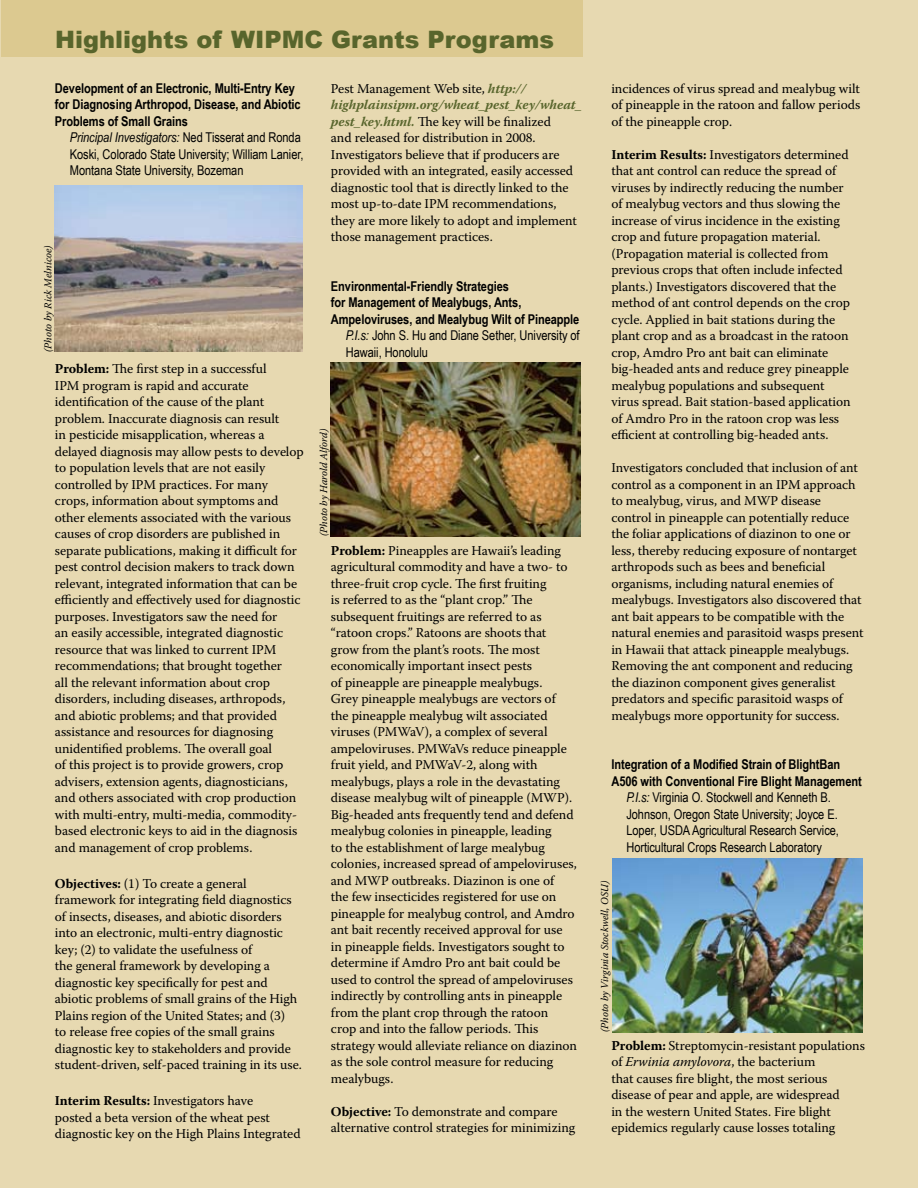
<style>
.page{position:relative;width:918px;height:1188px;background:#e7d9b1}
.page>*{position:absolute;margin:0;border:0;box-sizing:border-box;transform-origin:0 0}
.t1{font:900 24px "Arial";color:#58652c}
.t2{font:13.5px/16.5px "Warnock Pro";letter-spacing:-.005em;color:#000}
.t3{font:13.5px/16.5px "Arial Narrow";letter-spacing:-.005em;color:#000}
.t4{font:700 13.5px/16.5px "Arial Narrow";letter-spacing:-.005em;color:#000}
.t5{font:italic 10.5px "Warnock Pro";color:#000}
.s1{font-style:italic}
.s2{font-weight:700}
.s3{font-weight:700;font-style:italic;color:#58652c}
</style>
<div class="page">
<div style="left:1px;top:0;width:581px;height:57px;background:#dcc990"></div>
<img style="left:55px;top:185px;width:247px;height:166px">
<img style="left:331px;top:363px;width:250px;height:173px">
<img style="left:612px;top:859px;width:250px;height:173px">
<h1 class="t1" style="left:55px;top:22px;width:500px">Highlights of WIPMC Grants Programs</h1>
<p class="t4" style="left:55px;top:79px;width:247px">Development of an Electronic, Multi-Entry Key for Diagnosing Arthropod, Disease, and Abiotic<br>Problems of Small Grains</p>
<p class="t3" style="left:70px;top:129px;width:235px"><span class="s1">Principal Investigators:</span> Ned Tisserat and Ronda<br>Koski, Colorado State University; William Lanier,<br>Montana State University, Bozeman</p>
<p class="t5" style="left:42px;top:352px;width:109px;rotate:-90deg">(Photo by Rick Melnicoe)</p>
<p class="t2" style="left:55px;top:360px;width:250px"><span class="s2">Problem:</span> The first step in a successful<br>IPM program is rapid and accurate identification of the cause of the plant problem. Inaccurate diagnosis can result<br>in pesticide misapplication, whereas a delayed diagnosis may allow pests to develop to population levels that are not easily controlled by IPM practices. For many crops, information about symptoms and other elements associated with the various causes of crop disorders are published in separate publications, making it difficult for pest control decision makers to track down relevant, integrated information that can be efficiently and effectively used for diagnostic purposes. Investigators saw the need for<br>an easily accessible, integrated diagnostic resource that was linked to current IPM recommendations; that brought together<br>all the relevant information about crop disorders, including diseases, arthropods, and abiotic problems; and that provided assistance and resources for diagnosing unidentified problems. The overall goal<br>of this project is to provide growers, crop advisers, extension agents, diagnosticians, and others associated with crop production with multi-entry, multi-media, commodity&shy;based electronic keys to aid in the diagnosis and management of crop problems.</p>
<p class="t2" style="left:55px;top:875px;width:249px"><span class="s2">Objectives:</span> (1) To create a general framework for integrating field diagnostics of insects, diseases, and abiotic disorders into an electronic, multi-entry diagnostic key; (2) to validate the usefulness of<br>the general framework by developing a diagnostic key specifically for pest and abiotic problems of small grains of the High Plains region of the United States; and (3)<br>to release free copies of the small grains diagnostic key to stakeholders and provide student-driven, self-paced training in its use.</p>
<p class="t2" style="left:55px;top:1092px;width:247px"><span class="s2">Interim Results:</span> Investigators have<br>posted a beta version of the wheat pest diagnostic key on the High Plains Integrated</p>
<p class="t2" style="left:331px;top:80px;width:253px">Pest Management Web site, <span class="s3">http:// highplainsipm.org/wheat_pest_key/wheat_ pest_key.html.</span> The key will be finalized<br>and released for distribution in 2008.<br>Investigators believe that if producers are provided with an integrated, easily accessed diagnostic tool that is directly linked to the most up-to-date IPM recommendations, they are more likely to adopt and implement those management practices.</p>
<p class="t4" style="left:331px;top:277px;width:180px">Environmental-Friendly Strategies</p>
<p class="t4" style="left:331px;top:294px;width:192px">for Management of Mealybugs, Ants,</p>
<p class="t4" style="left:331px;top:310px;width:250px">Ampeloviruses, and Mealybug Wilt of Pineapple</p>
<p class="t3" style="left:346px;top:327px;width:235px"><span class="s1">P.I.s:</span> John S. Hu and Diane Sether, University of</p>
<p class="t3" style="left:346px;top:343px;width:84px">Hawaii, Honolulu</p>
<p class="t5" style="left:317px;top:536px;width:110px;rotate:-90deg">(Photo by Harold Alford)</p>
<p class="t2" style="left:331px;top:542px;width:248px"><span class="s2">Problem:</span> Pineapples are Hawaii’s leading agricultural commodity and have a two- to three-fruit crop cycle. The first fruiting<br>is referred to as the “plant crop.” The subsequent fruitings are referred to as “ratoon crops.” Ratoons are shoots that grow from the plant’s roots. The most economically important insect pests<br>of pineapple are pineapple mealybugs.<br>Grey pineapple mealybugs are vectors of<br>the pineapple mealybug wilt associated viruses (PMWaV), a complex of several ampeloviruses. PMWaVs reduce pineapple fruit yield, and PMWaV-2, along with mealybugs, plays a role in the devastating disease mealybug wilt of pineapple (MWP).<br>Big-headed ants frequently tend and defend mealybug colonies in pineapple, leading<br>to the establishment of large mealybug colonies, increased spread of ampeloviruses, and MWP outbreaks. Diazinon is one of<br>the few insecticides registered for use on pineapple for mealybug control, and Amdro ant bait recently received approval for use<br>in pineapple fields. Investigators sought to determine if Amdro Pro ant bait could be used to control the spread of ampeloviruses indirectly by controlling ants in pineapple from the plant crop through the ratoon crop and into the fallow periods. This strategy would alleviate reliance on diazinon as the sole control measure for reducing mealybugs.</p>
<p class="t2" style="left:331px;top:1103px;width:246px"><span class="s2">Objective:</span> To demonstrate and compare alternative control strategies for minimizing</p>
<p class="t2" style="left:611px;top:80px;width:251px;text-align:justify">incidences of virus spread and mealybug wilt of pineapple in the ratoon and fallow periods of the pineapple crop.</p>
<p class="t2" style="left:611px;top:146px;width:241px"><span class="s2">Interim Results:</span> Investigators determined that ant control can reduce the spread of viruses by indirectly reducing the number of mealybug vectors and thus slowing the increase of virus incidence in the existing crop and future propagation material. (Propagation material is collected from previous crops that often include infected plants.) Investigators discovered that the method of ant control depends on the crop cycle. Applied in bait stations during the plant crop and as a broadcast in the ratoon crop, Amdro Pro ant bait can eliminate big-headed ants and reduce grey pineapple mealybug populations and subsequent virus spread. Bait station-based application of Amdro Pro in the ratoon crop was less efficient at controlling big-headed ants.</p>
<p class="t2" style="left:611px;top:459px;width:254px">Investigators concluded that inclusion of ant control as a component in an IPM approach to mealybug, virus, and MWP disease control in pineapple can potentially reduce the foliar applications of diazinon to one or less, thereby reducing exposure of nontarget arthropods such as bees and beneficial organisms, including natural enemies of mealybugs. Investigators also discovered that ant bait appears to be compatible with the natural enemies and parasitoid wasps present in Hawaii that attack pineapple mealybugs.<br>Removing the ant component and reducing the diazinon component gives generalist predators and specific parasitoid wasps of mealybugs more opportunity for success.</p>
<p class="t4" style="left:611px;top:756px;width:230px">Integration of a Modified Strain of BlightBan</p>
<p class="t4" style="left:611px;top:772px;width:252px">A506 with Conventional Fire Blight Management</p>
<p class="t3" style="left:626px;top:789px;width:206px"><span class="s1">P.I.s:</span> Virginia O. Stockwell and Kenneth B.</p>
<p class="t3" style="left:626px;top:805px;width:213px">Johnson, Oregon State University; Joyce E.</p>
<p class="t3" style="left:626px;top:822px;width:214px">Loper, USDA Agricultural Research Service,</p>
<p class="t3" style="left:626px;top:838px;width:197px">Horticultural Crops Research Laboratory</p>
<p class="t5" style="left:599px;top:1032px;width:153px;rotate:-90deg">(Photo by Virginia Stockwell, OSU)</p>
<p class="t2" style="left:611px;top:1037px;width:255px"><span class="s2">Problem:</span> Streptomycin-resistant populations of <span class="s1">Erwinia amylovora</span>, the bacterium<br>that causes fire blight, the most serious disease of pear and apple, are widespread<br>in the western United States. Fire blight epidemics regularly cause losses totaling</p>
</div>
